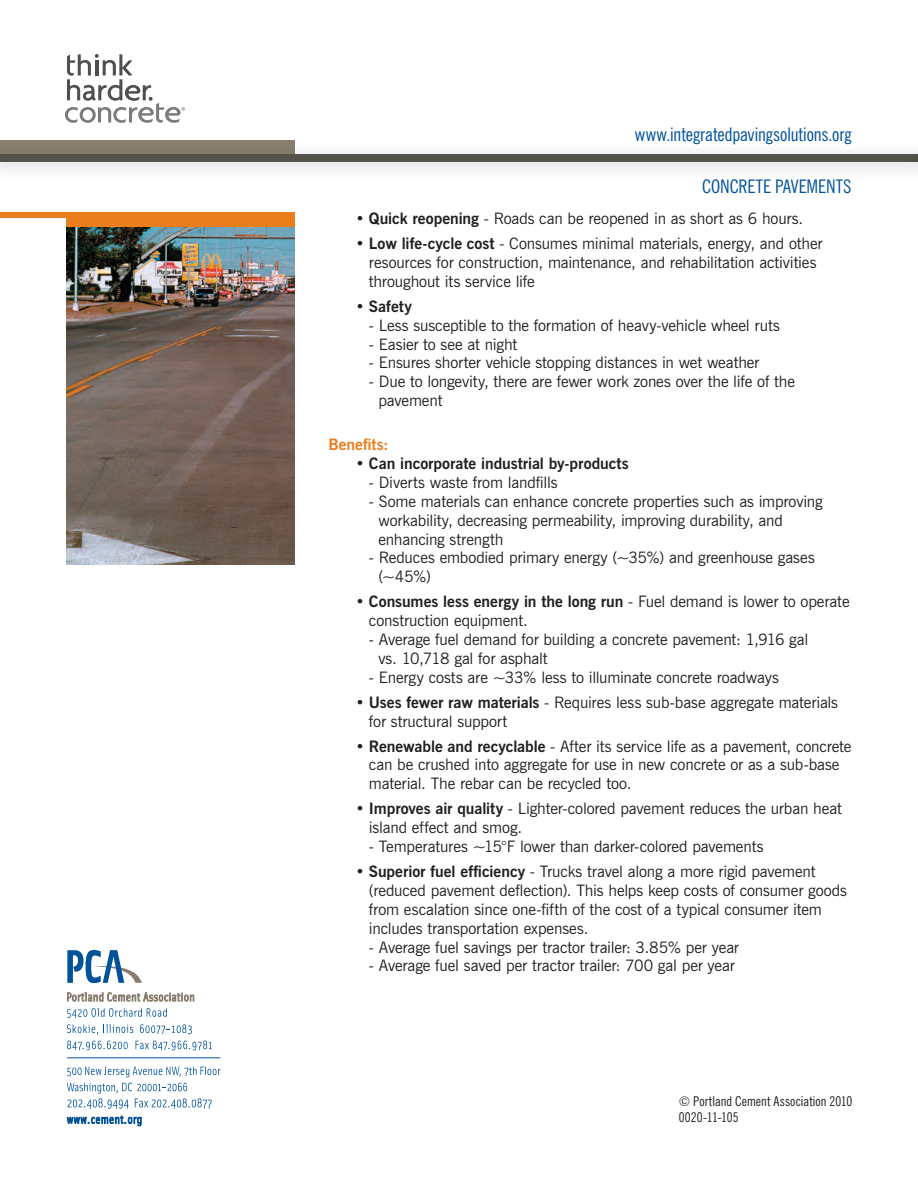
<style>
.page{position:relative;width:918px;height:1188px;background:#fff}
.page>*{position:absolute;margin:0;border:0;box-sizing:border-box;transform-origin:0 0}
.t1{font:condensed 18.6px "News Gothic BT";letter-spacing:-.005em;color:#01529b}
.t2{font:15.75px/18.9px "News Gothic BT";letter-spacing:-.01em;color:#231f20}
.t3{font:700 15.75px "News Gothic BT";color:#231f20}
.t4{font:700 15.75px "News Gothic BT";color:#ea7e1d}
.t5{font:condensed 13.5px/16.2px "News Gothic BT";letter-spacing:.005em;color:#231f20}
.s1{font-weight:700}
</style>
<div class="page">
<div style="left:0;top:140px;width:295px;height:15px;background:#887f6f"></div>
<div style="left:0;top:154px;width:918px;height:8px;background:#535249"></div>
<svg style="left:65px;top:54px;width:120px;height:69px"></svg>
<div style="left:0;top:212px;width:295px;height:6px;background:#ea7e1d"></div>
<div style="left:66px;top:215px;width:229px;height:13px;background:#ea7e1d"></div>
<svg style="left:67px;top:992px;width:127px;height:10px"></svg>
<svg style="left:67px;top:1008px;width:100px;height:10px"></svg>
<svg style="left:67px;top:1024px;width:31px;height:11px"></svg>
<svg style="left:106px;top:1024px;width:27px;height:9px"></svg>
<svg style="left:140px;top:1024px;width:52px;height:10px"></svg>
<svg style="left:67px;top:1041px;width:61px;height:9px"></svg>
<svg style="left:136px;top:1041px;width:76px;height:9px"></svg>
<svg style="left:67px;top:1116px;width:75px;height:10px"></svg>
<svg style="left:67px;top:1067px;width:153px;height:10px"></svg>
<svg style="left:67px;top:1083px;width:145px;height:26px"></svg>
<hr style="left:67px;top:1057px;width:153px;height:1px;background:#01529b">
<svg style="left:67px;top:950px;width:75px;height:33px"></svg>
<img style="left:66px;top:227px;width:229px;height:338px">
<p class="t1" style="left:635px;top:123px;width:218px">www.integratedpavingsolutions.org</p>
<p class="t1" style="left:702px;top:175px;width:151px">CONCRETE PAVEMENTS</p>
<p class="t2" style="left:355px;top:209px;width:449px"><span class="s1">• Quick reopening</span> - Roads can be reopened in as short as 6 hours.</p>
<p class="t2" style="left:369px;top:234px;width:455px;text-indent:-13px"><span class="s1">• Low life-cycle cost</span> - Consumes minimal materials, energy, and other resources for construction, maintenance, and rehabilitation activities throughout its service life</p>
<p class="t3" style="left:355px;top:297px;width:58px">• Safety</p>
<p class="t2" style="left:369px;top:316px;width:413px">- Less susceptible to the formation of heavy-vehicle wheel ruts</p>
<p class="t2" style="left:369px;top:334px;width:150px">- Easier to see at night</p>
<p class="t2" style="left:369px;top:353px;width:392px">- Ensures shorter vehicle stopping distances in wet weather</p>
<p class="t2" style="left:378px;top:372px;width:418px;text-indent:-9px">- Due to longevity, there are fewer work zones over the life of the pavement</p>
<p class="t4" style="left:328px;top:435px;width:62px">Benefits:</p>
<p class="t3" style="left:355px;top:454px;width:275px">• Can incorporate industrial by-products</p>
<p class="t2" style="left:369px;top:473px;width:190px">- Diverts waste from landfills</p>
<p class="t2" style="left:378px;top:492px;width:446px;text-indent:-9px">- Some materials can enhance concrete properties such as improving workability, decreasing permeability, improving durability, and enhancing strength</p>
<p class="t2" style="left:378px;top:548px;width:438px;text-indent:-9px">- Reduces embodied primary energy (~35%) and greenhouse gases (~45%)</p>
<p class="t2" style="left:369px;top:592px;width:482px;text-indent:-14px"><span class="s1">• Consumes less energy in the long run</span> - Fuel demand is lower to operate construction equipment.</p>
<p class="t2" style="left:378px;top:630px;width:431px;text-indent:-9px">- Average fuel demand for building a concrete pavement: 1,916 gal vs. 10,718 gal for asphalt</p>
<p class="t2" style="left:369px;top:668px;width:411px">- Energy costs are ~33% less to illuminate concrete roadways</p>
<p class="t2" style="left:369px;top:693px;width:471px;text-indent:-13px"><span class="s1">• Uses fewer raw materials</span> - Requires less sub-base aggregate materials for structural support</p>
<p class="t2" style="left:369px;top:736px;width:484px;text-indent:-13px"><span class="s1">• Renewable and recyclable</span> - After its service life as a pavement, concrete can be crushed into aggregate for use in new concrete or as a sub-base material. The rebar can be recycled too.</p>
<p class="t2" style="left:369px;top:799px;width:475px;text-indent:-13px"><span class="s1">• Improves air quality</span> - Lighter-colored pavement reduces the urban heat island effect and smog.</p>
<p class="t2" style="left:369px;top:837px;width:396px">- Temperatures ~15°F lower than darker-colored pavements</p>
<p class="t2" style="left:369px;top:862px;width:479px;text-indent:-13px"><span class="s1">• Superior fuel efficiency</span> - Trucks travel along a more rigid pavement (reduced pavement deflection). This helps keep costs of consumer goods from escalation since one-fifth of the cost of a typical consumer item includes transportation expenses.</p>
<p class="t2" style="left:369px;top:937px;width:372px">- Average fuel savings per tractor trailer: 3.85% per year</p>
<p class="t2" style="left:369px;top:956px;width:368px">- Average fuel saved per tractor trailer: 700 gal per year</p>
<p class="t5" style="left:679px;top:1093px;width:175px">© Portland Cement Association 2010<br>0020-11-105</p>
</div>
